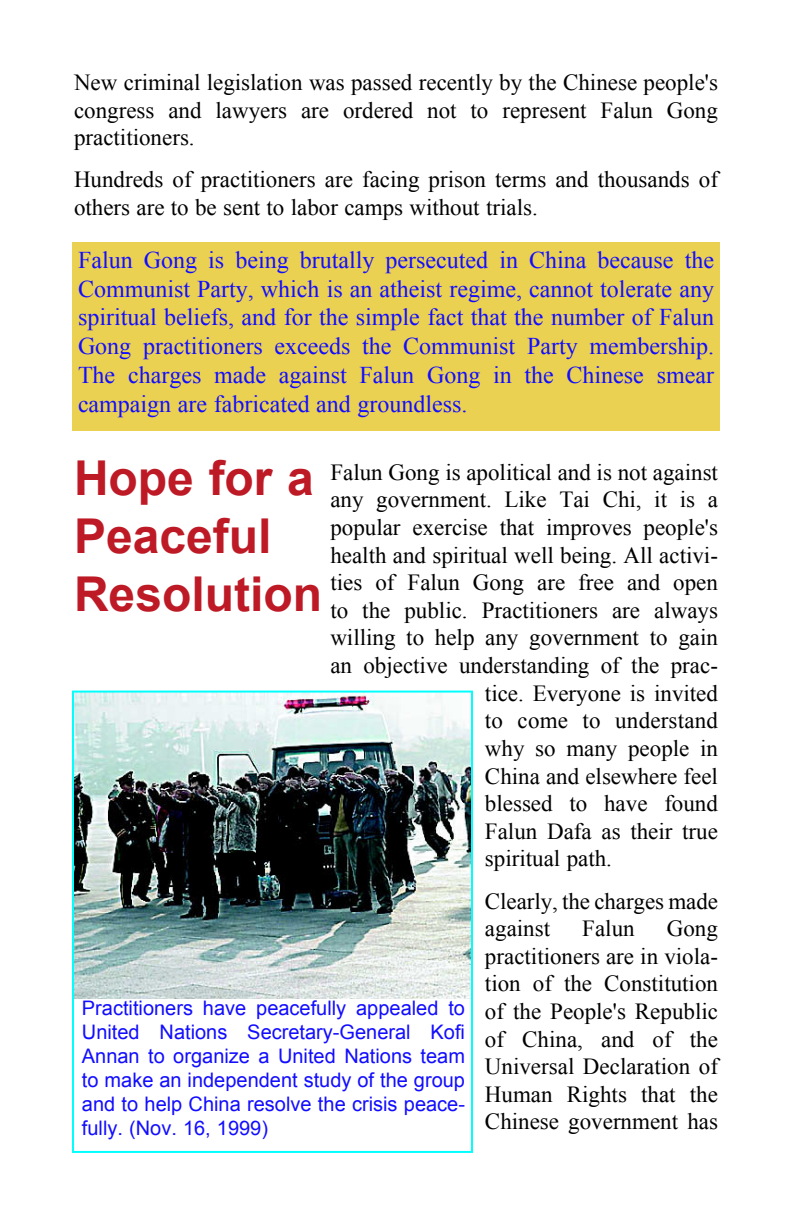
<style>
.page{position:relative;width:792px;height:1225px;background:#fff}
.page>*{position:absolute;margin:0;border:0;box-sizing:border-box;transform-origin:0 0}
.t1{font:700 48px/57.6px "Arial";color:#bd1a26}
.t2{font:24px/28.8px "Times New Roman";color:#120dff;text-align:justify}
.t3{font:23px/27.6px "Times New Roman";color:#000}
.t4{font:20px/24px "Arial";color:#120dff;text-align:justify}
</style>
<div class="page">
<div style="left:72px;top:242px;width:648px;height:188px;background:#ebd152"></div>
<img style="left:75px;top:693px;width:395px;height:304px">
<div style="left:72px;top:690px;width:401px;height:462px;border:2px solid #0ff"></div>
<p class="t3" style="left:74px;top:68px;width:645px;text-align:justify">New criminal legislation was passed recently by the Chinese people's congress and lawyers are ordered not to represent Falun Gong practitioners.</p>
<p class="t3" style="left:74px;top:165px;width:646px">Hundreds of practitioners are facing prison terms and thousands of others are to be sent to labor camps without trials.</p>
<p class="t2" style="left:78px;top:245px;width:638px">Falun Gong is being brutally persecuted in China because the Communist Party, which is an atheist regime, cannot tolerate any spiritual beliefs, and for the simple fact that the number of Falun Gong practitioners exceeds the Communist Party membership.<br>The charges made against Falun Gong in the Chinese smear campaign are fabricated and groundless.</p>
<h1 class="t1" style="left:74px;top:450px;width:250px">Hope for a<br>Peaceful<br>Resolution</h1>
<p class="t3" style="left:330px;top:458px;width:389px">Falun Gong is apolitical and is not against</p>
<p class="t3" style="left:330px;top:485px;width:389px">any government. Like Tai Chi, it is a</p>
<p class="t3" style="left:330px;top:513px;width:389px">popular exercise that improves people's</p>
<p class="t3" style="left:330px;top:540px;width:389px">health and spiritual well being. All activi-</p>
<p class="t3" style="left:330px;top:568px;width:389px">ties of Falun Gong are free and open</p>
<p class="t3" style="left:330px;top:596px;width:389px">to the public. Practitioners are always</p>
<p class="t3" style="left:330px;top:623px;width:389px">willing to help any government to gain</p>
<p class="t3" style="left:330px;top:651px;width:389px">an objective understanding of the prac-</p>
<p class="t3" style="left:485px;top:678px;width:235px">tice. Everyone is invited</p>
<p class="t3" style="left:485px;top:706px;width:235px">to come to understand</p>
<p class="t3" style="left:485px;top:734px;width:235px">why so many people in</p>
<p class="t3" style="left:485px;top:761px;width:235px">China and elsewhere feel</p>
<p class="t3" style="left:485px;top:789px;width:235px">blessed to have found</p>
<p class="t3" style="left:485px;top:816px;width:235px">Falun Dafa as their true</p>
<p class="t3" style="left:485px;top:844px;width:129px">spiritual path.</p>
<p class="t3" style="left:485px;top:886px;width:235px">Clearly, the charges made against</p>
<p class="t3" style="left:582px;top:914px;width:54px">Falun</p>
<p class="t3" style="left:485px;top:914px;width:235px;text-align:justify;text-indent:182px">Gong practitioners are in viola&shy;tion of the Constitution of the People's Republic of China, and of the Universal Declaration of Human Rights that the Chinese government has</p>
<p class="t4" style="left:82px;top:995px;width:385px">Practitioners have peacefully appealed to United Nations Secretary-General Kofi Annan to organize a United Nations team to make an independent study of the group and to help China resolve the crisis peace&shy;fully. (Nov. 16, 1999)</p>
</div>
